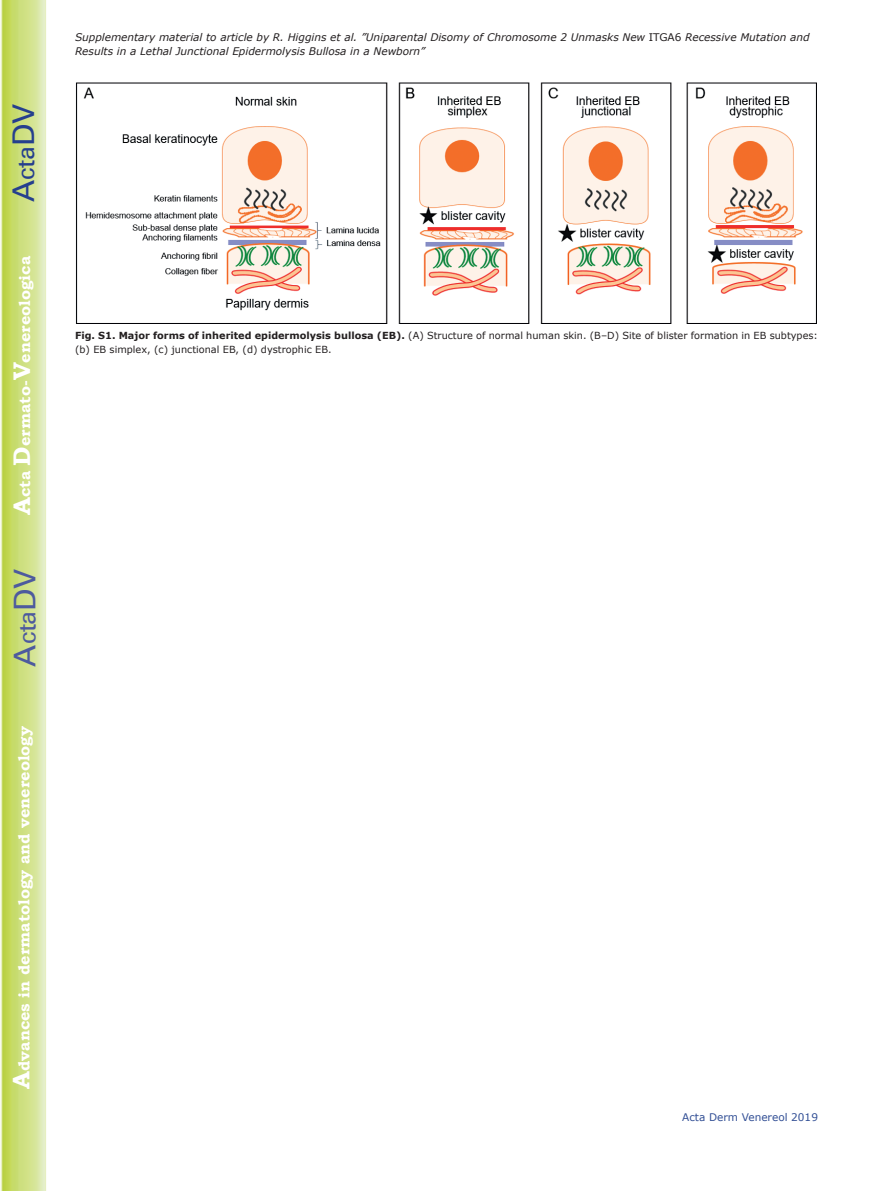
<style>
.page{position:relative;width:893px;height:1191px;background:#fff}
.page>*{position:absolute;margin:0;border:0;box-sizing:border-box;transform-origin:0 0}
.t1{font:30px "Univers";color:#4d5a9e}
.t2{font:30px "Univers";color:#253f8e}
.t3{font:700 15.75px "Bookman Old Style";color:#fff}
.t4{font:italic 10.5px/13.5px "Verdana";color:#231f20}
.t5{font:10.5px "Verdana";color:#324f95}
.t6{font:9.75px/13.5px "Verdana";color:#231f20}
.s1{font-size:24px}
.s2{font-style:normal}
.s3{font-weight:700}
</style>
<div class="page">
<svg style="left:1px;top:0;width:45px;height:1191px;background:#cfe084"></svg>
<img style="left:76px;top:83px;width:740px;height:241px">
<h1 class="t2" style="left:6px;top:202px;width:100px;rotate:-90deg">A<span class="s1">cta</span>DV</h1>
<h2 class="t3" style="left:15px;top:515px;width:260px;rotate:-90deg"><span class="s1">A</span>cta <span class="s1">D</span>ermato-<span class="s1">V</span>enereologica</h2>
<h1 class="t1" style="left:7px;top:666px;width:100px;rotate:-90deg">A<span class="s1">cta</span>DV</h1>
<h2 class="t3" style="left:15px;top:1088px;width:364px;rotate:-90deg"><span class="s1">A</span>dvances in dermatology and venereology</h2>
<p class="t4" style="left:75px;top:31px;width:736px">Supplementary material to article by R. Higgins et al. ”Uniparental Disomy of Chromosome 2 Unmasks New <span class="s2">ITGA6</span> Recessive Mutation and<br>Results in a Lethal Junctional Epidermolysis Bullosa in a Newborn”</p>
<p class="t6" style="left:75px;top:329px;width:744px"><span class="s3">Fig. S1. Major forms of inherited epidermolysis bullosa (EB).</span> (A) Structure of normal human skin. (B–D) Site of blister formation in EB subtypes: (b) EB simplex, (c) junctional EB, (d) dystrophic EB.</p>
<p class="t5" style="left:682px;top:1110px;width:137px">Acta Derm Venereol 2019</p>
</div>
